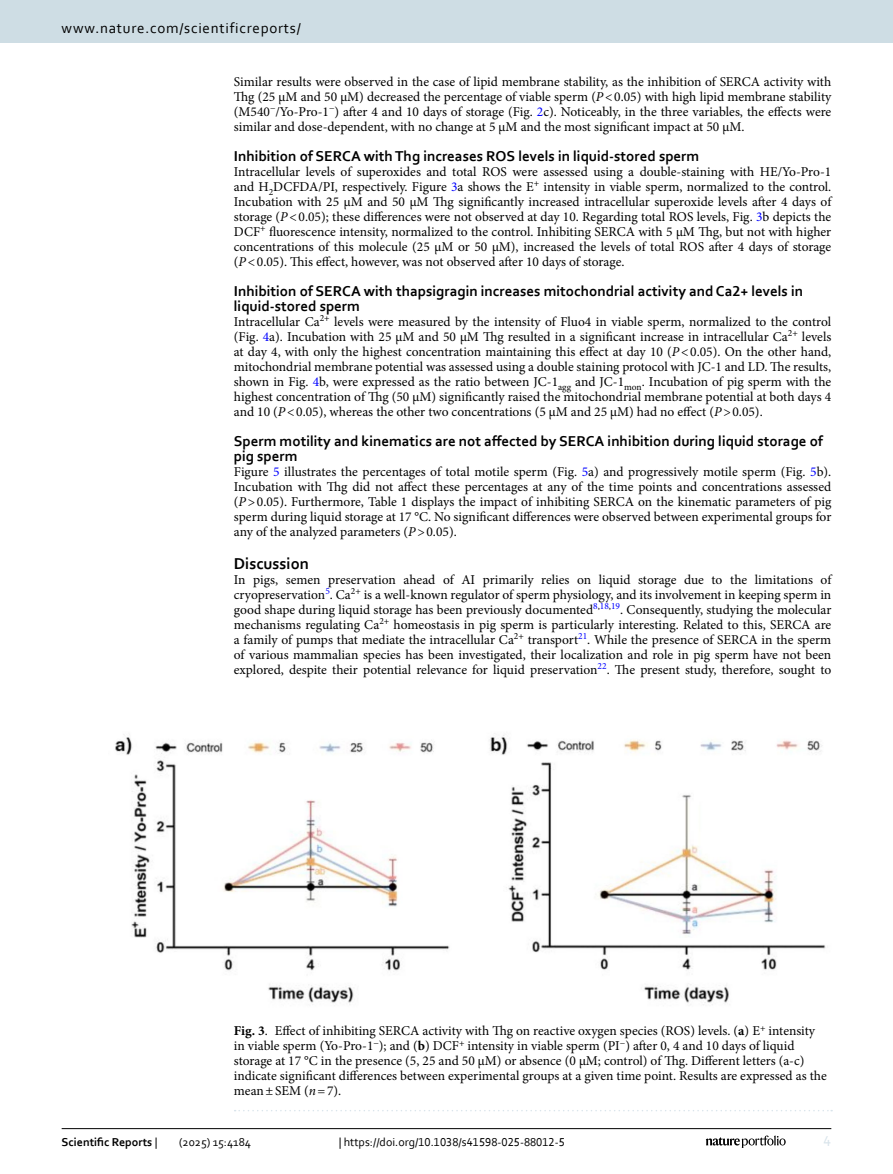
<style>
.page{position:relative;width:893px;height:1174px;background:#fff}
.page>*{position:absolute;margin:0;border:0;box-sizing:border-box;transform-origin:0 0}
.Head_1{font:700 16.5px "Corbel";color:#000}
.Head_2{font:700 15px/15px "Corbel";color:#000}
.t1{font:15px "Corbel";letter-spacing:.05em;color:#000}
.t2{font:15px "Corbel";color:#d9e4eb}
.Body_Text{font:13.5px/15px "Minion Pro";color:#000;text-align:justify}
.Figure_Caption{font:13.5px/15px "Minion Pro";color:#000}
.t3{font:12px "Corbel";color:#000}
.t4{font:700 12px "Corbel";color:#000}
.s1{font-style:italic}
.s2{color:#00f}
.s3{font-weight:700}
.s4{font-weight:400}
</style>
<div class="page">
<img style="left:115px;top:733px;width:711px;height:272px">
<svg style="left:235px;top:1110px;width:597px;height:1px"></svg>
<hr style="left:62px;top:1128px;width:769px;height:1px;background:#000">
<svg style="left:706px;top:1135px;width:80px;height:12px"></svg>
<div style="left:0;top:0;width:893px;height:43px;background:#cedde4"></div>
<p class="t1" style="left:62px;top:18px;width:241px">www.nature.com/scientificreports/</p>
<p class="Body_Text" style="left:234px;top:74px;width:599px">Similar results were observed in the case of lipid membrane stability, as the inhibition of SERCA activity with Thg (25 µM and 50 µM) decreased the percentage of viable sperm (<span class="s1">P</span>&lt;0.05) with high lipid membrane stability (M540<sup>−</sup>/Yo-Pro-1<sup>−</sup>) after 4 and 10 days of storage (Fig. <span class="s2">2</span>c). Noticeably, in the three variables, the effects were similar and dose-dependent, with no change at 5 µM and the most significant impact at 50 µM.</p>
<p class="Head_2" style="left:234px;top:148px;width:467px">Inhibition of SERCA with Thg increases ROS levels in liquid-stored sperm</p>
<p class="Body_Text" style="left:234px;top:164px;width:599px">Intracellular levels of superoxides and total ROS were assessed using a double-staining with HE/Yo-Pro-1 and H<sub>2</sub>DCFDA/PI, respectively. Figure <span class="s2">3</span>a shows the E<sup>+</sup> intensity in viable sperm, normalized to the control.<br>Incubation with 25 µM and 50 µM Thg significantly increased intracellular superoxide levels after 4 days of storage (<span class="s1">P</span>&lt;0.05); these differences were not observed at day 10. Regarding total ROS levels, Fig. <span class="s2">3</span>b depicts the DCF<sup>+</sup> fluorescence intensity, normalized to the control. Inhibiting SERCA with 5 µM Thg, but not with higher concentrations of this molecule (25 µM or 50 µM), increased the levels of total ROS after 4 days of storage (<span class="s1">P</span>&lt;0.05). This effect, however, was not observed after 10 days of storage.</p>
<p class="Head_2" style="left:234px;top:283px;width:571px">Inhibition of SERCA with thapsigragin increases mitochondrial activity and Ca2+ levels in liquid-stored sperm</p>
<p class="Body_Text" style="left:234px;top:314px;width:599px">Intracellular Ca<sup>2+</sup> levels were measured by the intensity of Fluo4 in viable sperm, normalized to the control (Fig. <span class="s2">4</span>a). Incubation with 25 µM and 50 µM Thg resulted in a significant increase in intracellular Ca<sup>2+</sup> levels at day 4, with only the highest concentration maintaining this effect at day 10 (<span class="s1">P</span>&lt;0.05). On the other hand, mitochondrial membrane potential was assessed using a double staining protocol with JC-1 and LD. The results, shown in Fig. <span class="s2">4</span>b, were expressed as the ratio between JC-1<sub>agg</sub> and JC-1<sub>mon</sub>. Incubation of pig sperm with the highest concentration of Thg (50 µM) significantly raised the mitochondrial membrane potential at both days 4 and 10 (<span class="s1">P</span>&lt;0.05), whereas the other two concentrations (5 µM and 25 µM) had no effect (<span class="s1">P</span>&gt;0.05).</p>
<p class="Head_2" style="left:234px;top:433px;width:591px">Sperm motility and kinematics are not affected by SERCA inhibition during liquid storage of pig sperm</p>
<p class="Body_Text" style="left:234px;top:464px;width:599px">Figure <span class="s2">5</span> illustrates the percentages of total motile sperm (Fig. <span class="s2">5</span>a) and progressively motile sperm (Fig. <span class="s2">5</span>b).<br>Incubation with Thg did not affect these percentages at any of the time points and concentrations assessed (<span class="s1">P</span>&gt;0.05). Furthermore, Table 1 displays the impact of inhibiting SERCA on the kinematic parameters of pig sperm during liquid storage at 17 °C. No significant differences were observed between experimental groups for any of the analyzed parameters (<span class="s1">P</span>&gt;0.05).</p>
<p class="Head_1" style="left:234px;top:553px;width:77px">Discussion</p>
<p class="Body_Text" style="left:234px;top:572px;width:599px">In pigs, semen preservation ahead of AI primarily relies on liquid storage due to the limitations of cryopreservation<sup>5</sup>. Ca<sup>2+</sup> is a well-known regulator of sperm physiology, and its involvement in keeping sperm in good shape during liquid storage has been previously documented<sup>8</sup><sup>,</sup><sup>18</sup><sup>,</sup><sup>19</sup>. Consequently, studying the molecular mechanisms regulating Ca<sup>2+</sup> homeostasis in pig sperm is particularly interesting. Related to this, SERCA are a family of pumps that mediate the intracellular Ca<sup>2+</sup> transport<sup>21</sup>. While the presence of SERCA in the sperm of various mammalian species has been investigated, their localization and role in pig sperm have not been explored, despite their potential relevance for liquid preservation<sup>22</sup>. The present study, therefore, sought to</p>
<p class="Figure_Caption" style="left:234px;top:1023px;width:594px"><span class="s3">Fig. 3</span>. Effect of inhibiting SERCA activity with Thg on reactive oxygen species (ROS) levels. (<span class="s3">a</span>) E<sup>+</sup> intensity in viable sperm (Yo-Pro-1<sup>−</sup>); and (<span class="s3">b</span>) DCF<sup>+</sup> intensity in viable sperm (PI<sup>−</sup>) after 0, 4 and 10 days of liquid storage at 17 °C in the presence (5, 25 and 50 µM) or absence (0 µM; control) of Thg. Different letters (a-c) indicate significant differences between experimental groups at a given time point. Results are expressed as the mean±SEM (<span class="s1">n</span>=7).</p>
<p class="t4" style="left:62px;top:1134px;width:97px">Scientific Reports <span class="s4">|</span></p>
<p class="t3" style="left:179px;top:1134px;width:74px">(2025) 15:4184</p>
<p class="t3" style="left:339px;top:1134px;width:228px">| https://doi.org/10.1038/s41598-025-88012-5</p>
<p class="t2" style="left:824px;top:1132px;width:9px">4</p>
</div>
